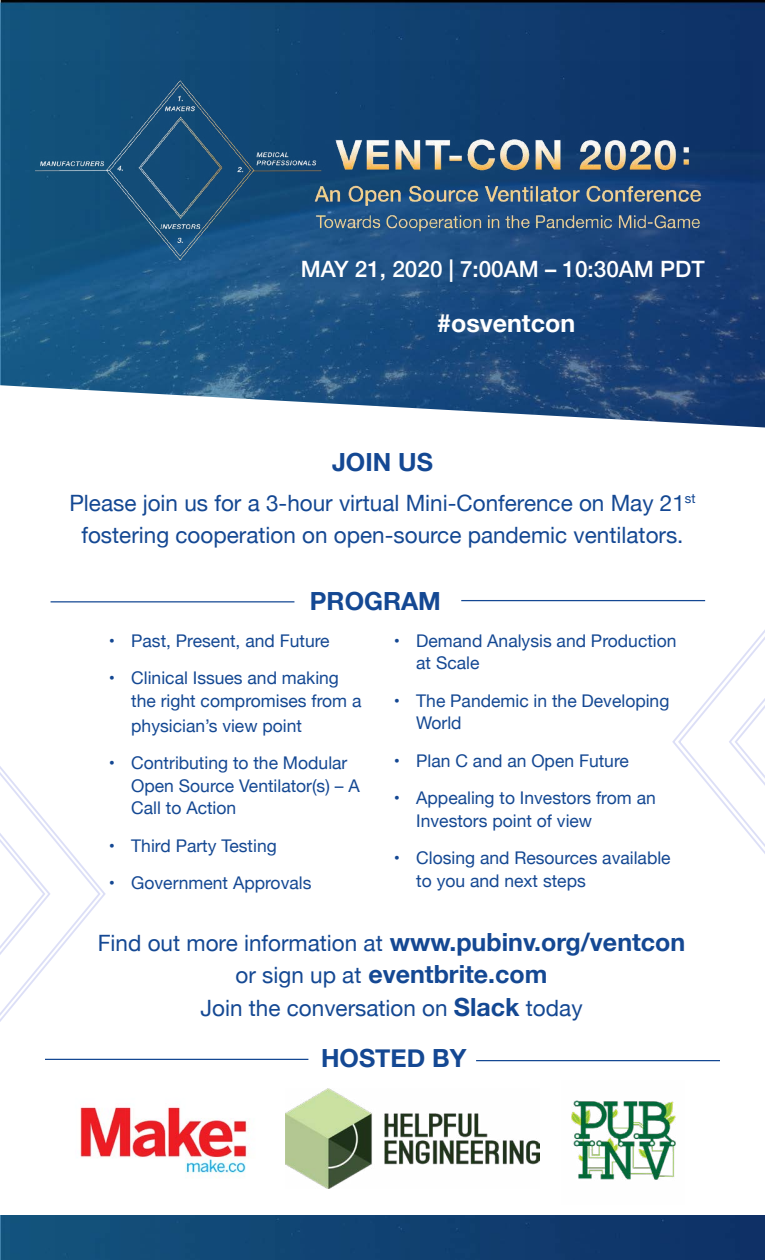
<style>
.page{position:relative;width:765px;height:1260px;background:#fff}
.page>*{position:absolute;margin:0;border:0;box-sizing:border-box;transform-origin:0 0}
.t1{font:700 25px "Helvetica Neue";color:#144893}
.t2{font:700 25px "Helvetica Neue";color:#fff}
.t3{font:22.5px/32.5px "Helvetica Neue";color:#144893;text-align:center}
.t4{font:500 22.5px "Helvetica Neue";color:#fff}
.t5{font:17.5px/22.5px "Helvetica Neue";color:#144893}
.s1{font-weight:700;font-size:25px}
.s2{font-weight:400;font-size:22.5px}
</style>
<div class="page">
<img style="left:0;top:0;width:765px;height:428px">
<img style="left:0;top:61px;width:753px;height:220px">
<img style="left:80px;top:1107px;width:169px;height:71px">
<img style="left:285px;top:1089px;width:254px;height:99px">
<img style="left:571px;top:1100px;width:105px;height:80px">
<hr style="left:476px;top:1060px;width:244px;height:1px;background:#144893">
<hr style="left:45px;top:1059px;width:263px;height:1px;background:#144893">
<img style="left:0;top:1215px;width:765px;height:45px">
<svg style="left:671px;top:600px;width:94px;height:254px"></svg>
<svg style="left:0;top:766px;width:106px;height:256px"></svg>
<hr style="left:461px;top:600px;width:244px;height:1px;background:#144893">
<hr style="left:51px;top:601px;width:243px;height:1px;background:#144893">
<p class="t4" style="left:301px;top:251px;width:405px">MAY 21, 2020 | 7:00AM – 10:30AM PDT</p>
<h1 class="t2" style="left:437px;top:303px;width:140px">#osventcon</h1>
<h1 class="t1" style="left:332px;top:443px;width:102px">JOIN US</h1>
<p class="t3" style="left:69px;top:488px;width:628px">Please join us for a 3-hour virtual Mini-Conference on May 21<sup>st </sup>fostering cooperation on open-source pandemic ventilators.</p>
<h1 class="t1" style="left:310px;top:582px;width:132px">PROGRAM</h1>
<p class="t5" style="left:109px;top:630px;width:222px">• Past, Present, and Future</p>
<p class="t5" style="left:131px;top:668px;width:232px;text-indent:-23px">• Clinical Issues and making the right compromises from a</p>
<p class="t5" style="left:131px;top:715px;width:172px">physician’s view point</p>
<p class="t5" style="left:131px;top:753px;width:230px;text-indent:-23px">• Contributing to the Modular<br>Open Source Ventilator(s) – A<br>Call to Action</p>
<p class="t5" style="left:109px;top:835px;width:170px">• Third Party Testing</p>
<p class="t5" style="left:109px;top:873px;width:204px">• Government Approvals</p>
<p class="t5" style="left:416px;top:630px;width:262px;text-indent:-23px">• Demand Analysis and Production at Scale</p>
<p class="t5" style="left:416px;top:690px;width:255px;text-indent:-23px">• The Pandemic in the Developing<br>World</p>
<p class="t5" style="left:394px;top:750px;width:237px">• Plan C and an Open Future</p>
<p class="t5" style="left:416px;top:788px;width:241px;text-indent:-23px">• Appealing to Investors from an<br>Investors point of view</p>
<p class="t5" style="left:416px;top:848px;width:256px;text-indent:-23px">• Closing and Resources available to you and next steps</p>
<p class="t3" style="left:98px;top:928px;width:589px">Find out more information at <span class="s1">www.pubinv.org/ventcon</span></p>
<h1 class="t1" style="left:236px;top:955px;width:313px"><span class="s2">or sign up at</span> eventbrite.com</h1>
<p class="t3" style="left:201px;top:993px;width:384px">Join the conversation on <span class="s1">Slack</span> today</p>
<h1 class="t1" style="left:321px;top:1038px;width:147px">HOSTED BY</h1>
</div>
